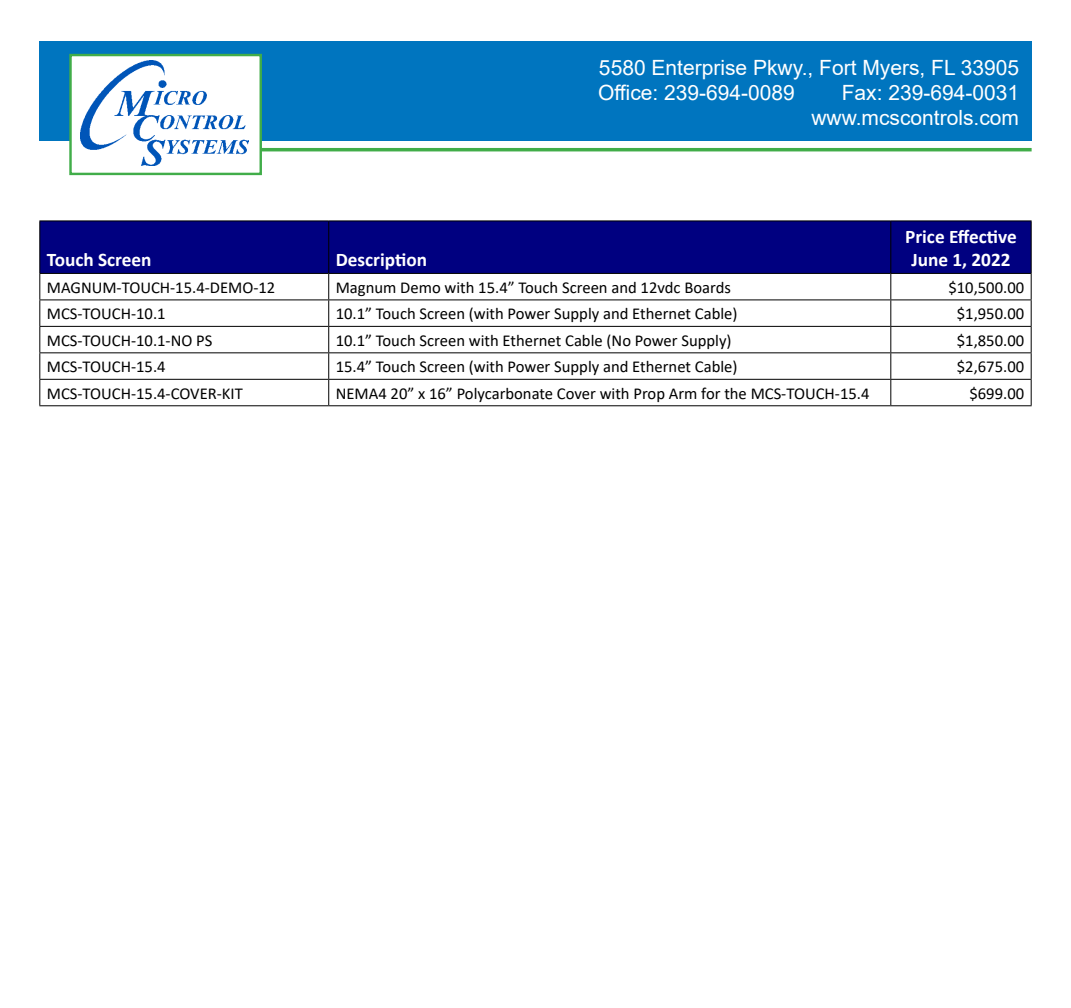
<style>
.page{position:relative;width:1071px;height:1008px;background:#fff}
.page>*{position:absolute;margin:0;border:0;box-sizing:border-box;transform-origin:0 0}
.t1{font:21px/25.2px "Arial";color:#fff}
.t2{font:700 19.25px/23.1px "Calibri";color:#fff;text-align:center}
.t3{font:16.62px "Calibri";color:#000}
</style>
<div class="page">
<div style="left:39px;top:41px;width:993px;height:99px;background:#0075bf"></div>
<hr style="left:256px;top:148px;width:776px;height:3px;background:#41ad49">
<div style="left:71px;top:55px;width:190px;height:119px;background:#fff"></div>
<img style="left:80px;top:60px;width:169px;height:105px">
<div style="left:69px;top:54px;width:193px;height:121px;border:2px solid #41ad49"></div>
<div style="left:40px;top:221px;width:991px;height:52px;background:#000080"></div>
<svg style="left:40px;top:274px;width:991px;height:131px"></svg>
<hr style="left:39px;top:221px;width:1px;height:52px;background:#000">
<hr style="left:39px;top:220px;width:290px;height:1px;background:#000">
<hr style="left:329px;top:220px;width:562px;height:1px;background:#000">
<hr style="left:891px;top:220px;width:141px;height:1px;background:#000">
<svg style="left:39px;top:274px;width:1px;height:131px"></svg>
<hr style="left:39px;top:273px;width:290px;height:1px;background:#000">
<hr style="left:329px;top:273px;width:562px;height:1px;background:#000">
<hr style="left:891px;top:273px;width:141px;height:1px;background:#000">
<hr style="left:39px;top:299px;width:290px;height:1px;background:#000">
<hr style="left:329px;top:299px;width:562px;height:1px;background:#000">
<hr style="left:891px;top:299px;width:141px;height:1px;background:#000">
<hr style="left:39px;top:326px;width:290px;height:1px;background:#000">
<hr style="left:329px;top:326px;width:562px;height:1px;background:#000">
<hr style="left:891px;top:326px;width:141px;height:1px;background:#000">
<hr style="left:39px;top:352px;width:290px;height:1px;background:#000">
<hr style="left:329px;top:352px;width:562px;height:1px;background:#000">
<hr style="left:891px;top:352px;width:141px;height:1px;background:#000">
<hr style="left:39px;top:379px;width:290px;height:1px;background:#000">
<hr style="left:329px;top:379px;width:562px;height:1px;background:#000">
<hr style="left:891px;top:379px;width:141px;height:1px;background:#000">
<hr style="left:39px;top:405px;width:290px;height:1px;background:#000">
<hr style="left:329px;top:405px;width:562px;height:1px;background:#000">
<hr style="left:891px;top:405px;width:141px;height:1px;background:#000">
<hr style="left:328px;top:221px;width:1px;height:52px;background:#000">
<hr style="left:890px;top:221px;width:1px;height:52px;background:#000">
<hr style="left:1031px;top:221px;width:1px;height:52px;background:#000">
<svg style="left:328px;top:274px;width:1px;height:131px"></svg>
<svg style="left:890px;top:274px;width:1px;height:131px"></svg>
<svg style="left:1031px;top:274px;width:1px;height:131px"></svg>
<p class="t2" style="left:47px;top:248px;width:106px">Touch Screen</p>
<p class="t2" style="left:336px;top:248px;width:93px">Description</p>
<p class="t1" style="left:598px;top:55px;width:422px">5580 Enterprise Pkwy., Fort Myers, FL 33905<br>Office: 239-694-0089</p>
<p class="t1" style="left:811px;top:80px;width:209px;text-align:right">Fax: 239-694-0031 www.mcscontrols.com</p>
<p class="t2" style="left:905px;top:225px;width:113px">Price Effective<br>June 1, 2022</p>
<p class="t3" style="left:47px;top:276px;width:230px">MAGNUM-TOUCH-15.4-DEMO-12</p>
<p class="t3" style="left:336px;top:276px;width:397px">Magnum Demo with 15.4” Touch Screen and 12vdc Boards</p>
<p class="t3" style="left:948px;top:276px;width:77px">$10,500.00</p>
<p class="t3" style="left:47px;top:302px;width:120px">MCS-TOUCH-10.1</p>
<p class="t3" style="left:336px;top:302px;width:403px">10.1” Touch Screen (with Power Supply and Ethernet Cable)</p>
<p class="t3" style="left:957px;top:302px;width:69px">$1,950.00</p>
<p class="t3" style="left:47px;top:329px;width:167px">MCS-TOUCH-10.1-NO PS</p>
<p class="t3" style="left:336px;top:329px;width:397px">10.1” Touch Screen with Ethernet Cable (No Power Supply)</p>
<p class="t3" style="left:957px;top:329px;width:69px">$1,850.00</p>
<p class="t3" style="left:47px;top:355px;width:120px">MCS-TOUCH-15.4</p>
<p class="t3" style="left:336px;top:355px;width:403px">15.4” Touch Screen (with Power Supply and Ethernet Cable)</p>
<p class="t3" style="left:957px;top:355px;width:69px">$2,675.00</p>
<p class="t3" style="left:47px;top:382px;width:198px">MCS-TOUCH-15.4-COVER-KIT</p>
<p class="t3" style="left:336px;top:382px;width:535px">NEMA4 20” x 16” Polycarbonate Cover with Prop Arm for the MCS-TOUCH-15.4</p>
<p class="t3" style="left:969px;top:382px;width:56px">$699.00</p>
</div>
